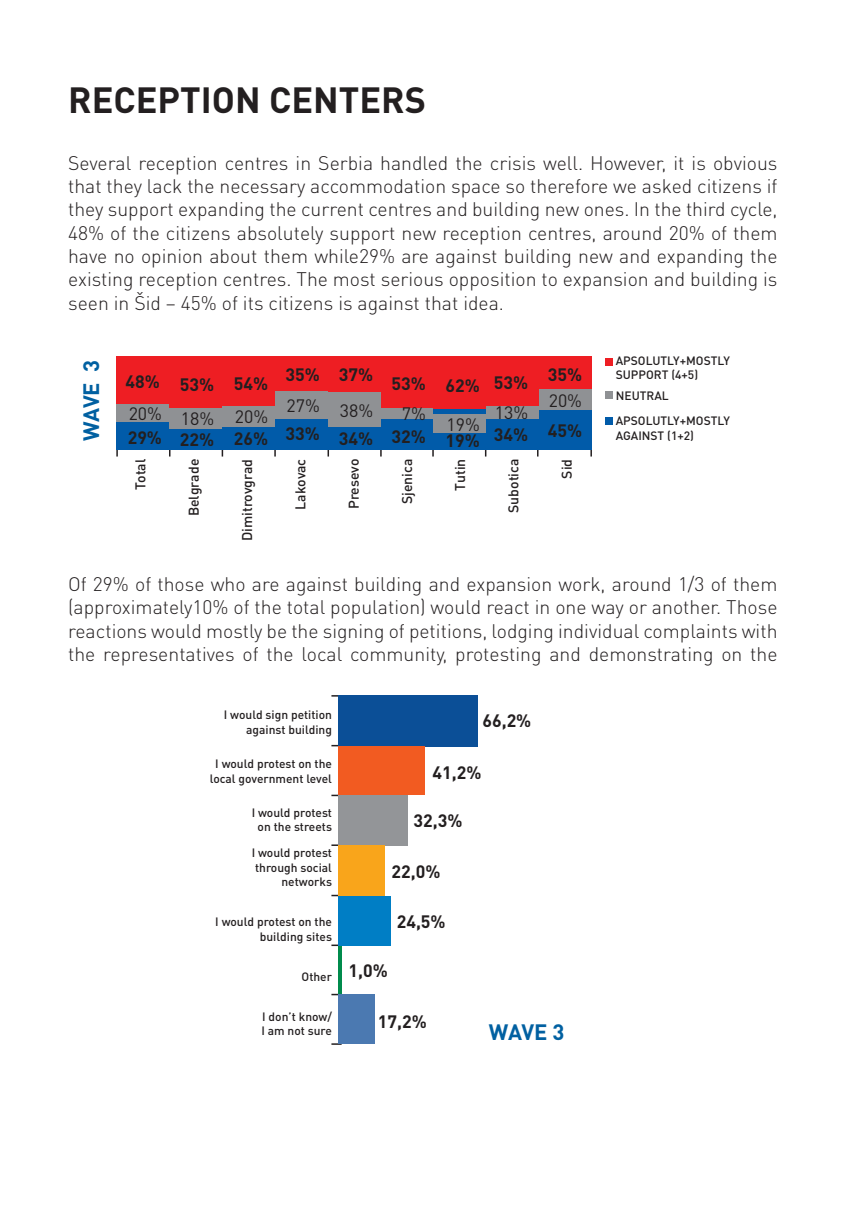
<style>
.page{position:relative;width:857px;height:1225px;background:#fff}
.page>*{position:absolute;margin:0;border:0;box-sizing:border-box;transform-origin:0 0}
.t1{font:700 36px "DIN Pro";color:#231f20}
.t2{font:700 22px "DIN Pro";letter-spacing:-.015em;color:#0160a1}
.t3{font:300 19.4px/23.2px "DIN Pro";color:#231f20;text-align:justify}
.t4{font:700 17.8px "DIN Pro";color:#231f20}
.t5{font:17.8px "DIN Pro";color:#231f20}
.t6{font:500 14px "DIN Pro";color:#231f20}
.t7{font:500 12px/14.4px "DIN Pro";color:#231f20}
</style>
<div class="page">
<svg style="left:116px;top:450px;width:2px;height:6px"></svg>
<svg style="left:221px;top:450px;width:2px;height:6px"></svg>
<svg style="left:327px;top:450px;width:2px;height:6px"></svg>
<svg style="left:274px;top:450px;width:2px;height:6px"></svg>
<svg style="left:484px;top:450px;width:2px;height:6px"></svg>
<div style="left:604px;top:358px;width:8px;height:8px;background:#ee1e23"></div>
<div style="left:604px;top:391px;width:8px;height:8px;background:#8f9194"></div>
<div style="left:604px;top:417px;width:8px;height:8px;background:#015ba9"></div>
<div style="left:116px;top:356px;width:475px;height:53px;background:#ee1e23"></div>
<div style="left:116px;top:409px;width:475px;height:41px;background:#015ba9"></div>
<div style="left:116px;top:404px;width:53px;height:17px;background:#8f9194"></div>
<div style="left:169px;top:408px;width:53px;height:21px;background:#8f9194"></div>
<div style="left:222px;top:406px;width:53px;height:21px;background:#8f9194"></div>
<div style="left:275px;top:391px;width:52px;height:28px;background:#8f9194"></div>
<div style="left:327px;top:392px;width:53px;height:35px;background:#8f9194"></div>
<div style="left:380px;top:408px;width:53px;height:11px;background:#8f9194"></div>
<div style="left:433px;top:414px;width:53px;height:19px;background:#8f9194"></div>
<div style="left:486px;top:406px;width:53px;height:13px;background:#8f9194"></div>
<div style="left:539px;top:389px;width:52px;height:21px;background:#8f9194"></div>
<svg style="left:331px;top:794px;width:7px;height:2px"></svg>
<svg style="left:331px;top:894px;width:7px;height:2px"></svg>
<svg style="left:331px;top:993px;width:7px;height:2px"></svg>
<svg style="left:331px;top:844px;width:7px;height:2px"></svg>
<svg style="left:331px;top:944px;width:7px;height:2px"></svg>
<hr style="left:338px;top:945px;width:4px;height:49px;background:#008b4c">
<div style="left:338px;top:695px;width:139px;height:51px;background:#0b4f97"></div>
<div style="left:338px;top:746px;width:87px;height:49px;background:#f25b21"></div>
<div style="left:338px;top:795px;width:69px;height:50px;background:#939598"></div>
<div style="left:338px;top:845px;width:46px;height:51px;background:#f9a51b"></div>
<div style="left:338px;top:896px;width:53px;height:49px;background:#007ec5"></div>
<div style="left:338px;top:994px;width:37px;height:50px;background:#4b79b1"></div>
<h1 class="t1" style="left:68px;top:75px;width:359px">RECEPTION CENTERS</h1>
<p class="t3" style="left:68px;top:150px;width:710px">Several reception centres in Serbia handled the crisis well. However, it is obvious that they lack the necessary accommodation space so therefore we asked citizens if they support expanding the current centres and building new ones. In the third cycle, 48% of the citizens absolutely support new reception centres, around 20% of them have no opinion about them while29% are against building new and expanding the existing reception centres. The most serious opposition to expansion and building is seen in Šid – 45% of its citizens is against that idea.</p>
<p class="t2" style="left:76px;top:441px;width:82px;rotate:-90deg">WAVE 3</p>
<p class="t4" style="left:125px;top:369px;width:36px">48%</p>
<p class="t5" style="left:129px;top:401px;width:35px">20%</p>
<p class="t4" style="left:128px;top:425px;width:36px">29%</p>
<p class="t4" style="left:180px;top:373px;width:36px">53%</p>
<p class="t5" style="left:181px;top:407px;width:35px">18%</p>
<p class="t4" style="left:180px;top:428px;width:36px">22%</p>
<p class="t4" style="left:234px;top:371px;width:36px">54%</p>
<p class="t5" style="left:235px;top:404px;width:35px">20%</p>
<p class="t4" style="left:234px;top:426px;width:36px">26%</p>
<p class="t4" style="left:285px;top:362px;width:36px">35%</p>
<p class="t5" style="left:286px;top:394px;width:35px">27%</p>
<p class="t4" style="left:285px;top:421px;width:36px">33%</p>
<p class="t4" style="left:338px;top:362px;width:36px">37%</p>
<p class="t5" style="left:339px;top:398px;width:35px">38%</p>
<p class="t4" style="left:338px;top:426px;width:36px">34%</p>
<p class="t4" style="left:391px;top:371px;width:36px">53%</p>
<p class="t5" style="left:401px;top:401px;width:26px">7%</p>
<p class="t4" style="left:391px;top:424px;width:36px">32%</p>
<p class="t4" style="left:445px;top:373px;width:36px">62%</p>
<p class="t5" style="left:446px;top:412px;width:35px">19%</p>
<p class="t4" style="left:445px;top:429px;width:36px">19%</p>
<p class="t4" style="left:493px;top:370px;width:36px">53%</p>
<p class="t5" style="left:494px;top:400px;width:35px">13%</p>
<p class="t4" style="left:493px;top:422px;width:36px">34%</p>
<p class="t4" style="left:547px;top:362px;width:36px">35%</p>
<p class="t5" style="left:548px;top:388px;width:35px">20%</p>
<p class="t4" style="left:547px;top:418px;width:36px">45%</p>
<p class="t6" style="left:131px;top:490px;width:32px;rotate:-90deg">Total</p>
<p class="t6" style="left:184px;top:516px;width:59px;rotate:-90deg">Belgrade</p>
<p class="t6" style="left:237px;top:541px;width:84px;rotate:-90deg">Dimitrovgrad</p>
<p class="t6" style="left:290px;top:510px;width:53px;rotate:-90deg">Lakovac</p>
<p class="t6" style="left:344px;top:509px;width:52px;rotate:-90deg">Presevo</p>
<p class="t6" style="left:397px;top:504px;width:47px;rotate:-90deg">Sjenica</p>
<p class="t6" style="left:450px;top:490px;width:33px;rotate:-90deg">Tutin</p>
<p class="t6" style="left:503px;top:513px;width:56px;rotate:-90deg">Subotica</p>
<p class="t6" style="left:557px;top:478px;width:21px;rotate:-90deg">Sid</p>
<p class="t7" style="left:615px;top:353px;width:116px">APSOLUTLY+MOSTLY<br>SUPPORT (4+5)</p>
<p class="t7" style="left:615px;top:382px;width:116px;line-height:25.8px">NEUTRAL<br>APSOLUTLY+MOSTLY</p>
<p class="t7" style="left:615px;top:427px;width:80px">AGAINST (1+2)</p>
<p class="t3" style="left:68px;top:571px;width:710px">Of 29% of those who are against building and expansion work, around 1/3 of them (approximately10% of the total population) would react in one way or another. Those reactions would mostly be the signing of petitions, lodging individual complaints with the representatives of the local community, protesting and demonstrating on the</p>
<p class="t7" style="left:224px;top:707px;width:110px;text-align:right">I would sign petition against building</p>
<p class="t7" style="left:210px;top:756px;width:123px;text-align:center">I would protest on the local government level</p>
<p class="t7" style="left:251px;top:805px;width:82px;text-align:center">I would protest on the streets</p>
<p class="t7" style="left:251px;top:845px;width:82px;text-align:right">I would protest through social networks</p>
<p class="t7" style="left:215px;top:914px;width:118px;text-align:right">I would protest on the building sites</p>
<p class="t7" style="left:301px;top:968px;width:32px">Other</p>
<p class="t7" style="left:261px;top:1008px;width:72px">I don’t know/<br>I am not sure</p>
<p class="t4" style="left:482px;top:708px;width:50px">66,2%</p>
<p class="t4" style="left:432px;top:760px;width:50px">41,2%</p>
<p class="t4" style="left:413px;top:809px;width:50px">32,3%</p>
<p class="t4" style="left:391px;top:859px;width:50px">22,0%</p>
<p class="t4" style="left:396px;top:909px;width:50px">24,5%</p>
<p class="t4" style="left:348px;top:958px;width:41px">1,0%</p>
<p class="t4" style="left:378px;top:1009px;width:50px">17,2%</p>
<p class="t2" style="left:488px;top:1017px;width:77px">WAVE 3</p>
</div>
